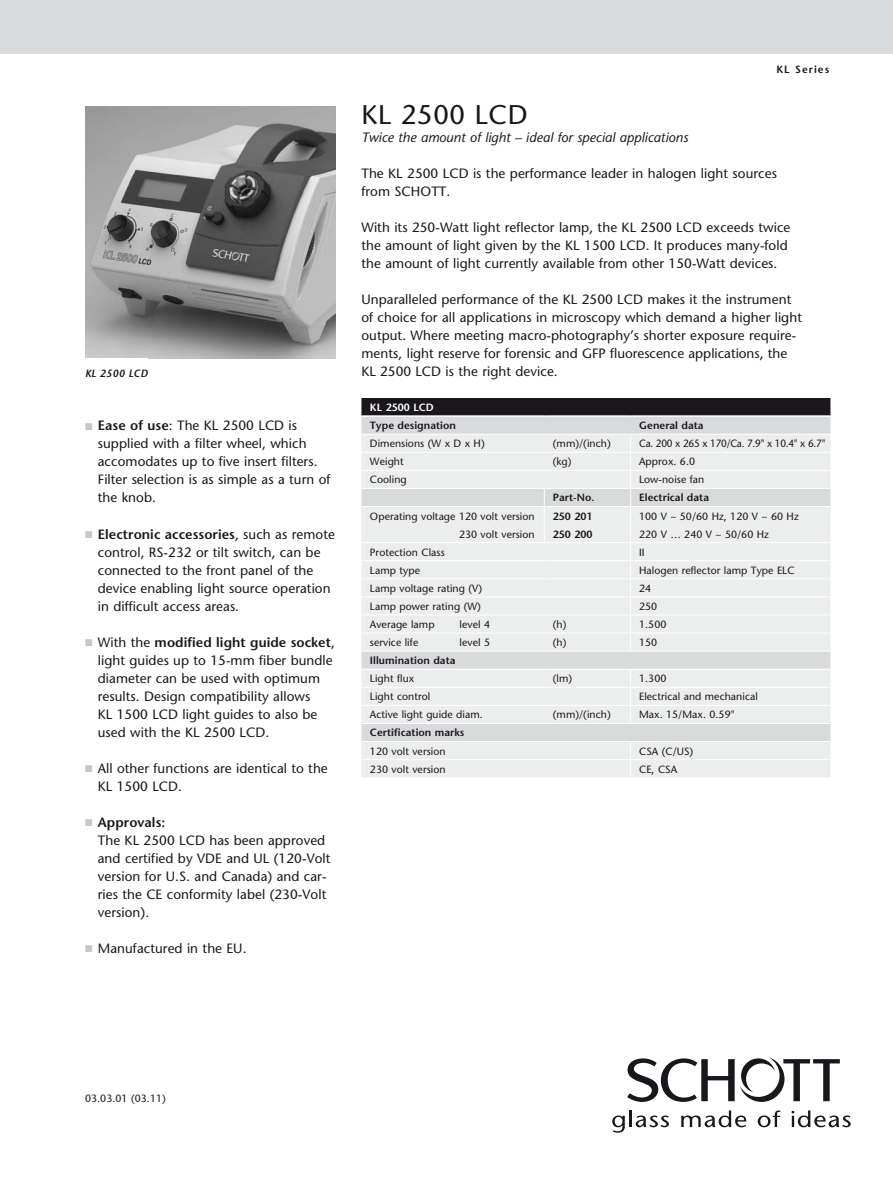
<style>
.page{position:relative;width:893px;height:1191px;background:#fff}
.page>*{position:absolute;margin:0;border:0;box-sizing:border-box;transform-origin:0 0}
.t1{font:27px "Stone Sans";letter-spacing:.025em;color:#1a171c}
.t2{font:13.5px/18px "Stone Sans";letter-spacing:.005em;color:#1a171c}
.t3{font:italic 13.5px "Stone Sans";letter-spacing:.005em;color:#1a171c}
.t4{font:10.5px/18px "Stone Sans";letter-spacing:.005em;color:#1a171c;text-align:right}
.t5{font:600 10.5px/18px "Stone Sans";letter-spacing:.005em;color:#1a171c}
.t6{font:10.5px "Stone Sans";letter-spacing:-.025em;color:#1a171c;scale:.95 1}
.t7{font:italic 600 10.5px "Stone Sans";letter-spacing:.02em;color:#1a171c}
.t8{font:600 10.5px "Stone Sans";letter-spacing:.005em;color:#fff}
.s1{color:#c6c7c8}
.s2{font-weight:600}
</style>
<div class="page">
<div style="left:0;top:0;width:893px;height:53px;background:#d9dadb"></div>
<svg style="left:627px;top:1057px;width:213px;height:45px"></svg>
<svg style="left:612px;top:1115px;width:13px;height:17px"></svg>
<hr style="left:629px;top:1110px;width:3px;height:17px;background:#1a171c">
<svg style="left:636px;top:1115px;width:33px;height:12px"></svg>
<svg style="left:681px;top:1110px;width:65px;height:17px"></svg>
<svg style="left:758px;top:1110px;width:23px;height:17px"></svg>
<svg style="left:791px;top:1110px;width:60px;height:17px"></svg>
<img style="left:85px;top:107px;width:251px;height:251px">
<div style="left:361px;top:398px;width:469px;height:17px;background:#1a171c"></div>
<div style="left:361px;top:417px;width:469px;height:17px;background:#d9dadb"></div>
<svg style="left:361px;top:435px;width:469px;height:342px;background:#e9eaea"></svg>
<hr style="left:631px;top:452px;width:199px;height:1px;background:#fff">
<hr style="left:631px;top:470px;width:199px;height:1px;background:#fff">
<hr style="left:631px;top:488px;width:199px;height:1px;background:#fff">
<hr style="left:631px;top:506px;width:199px;height:1px;background:#fff">
<hr style="left:631px;top:542px;width:199px;height:1px;background:#fff">
<hr style="left:631px;top:560px;width:199px;height:1px;background:#fff">
<hr style="left:631px;top:578px;width:199px;height:1px;background:#fff">
<hr style="left:631px;top:596px;width:199px;height:1px;background:#fff">
<hr style="left:631px;top:687px;width:199px;height:1px;background:#fff">
<hr style="left:631px;top:705px;width:199px;height:1px;background:#fff">
<hr style="left:631px;top:723px;width:199px;height:1px;background:#fff">
<hr style="left:631px;top:741px;width:199px;height:1px;background:#fff">
<hr style="left:631px;top:759px;width:199px;height:1px;background:#fff">
<hr style="left:361px;top:452px;width:183px;height:1px;background:#fff">
<hr style="left:361px;top:470px;width:183px;height:1px;background:#fff">
<hr style="left:361px;top:488px;width:183px;height:1px;background:#fff">
<hr style="left:361px;top:506px;width:183px;height:1px;background:#fff">
<hr style="left:361px;top:542px;width:183px;height:1px;background:#fff">
<hr style="left:361px;top:560px;width:183px;height:1px;background:#fff">
<hr style="left:361px;top:578px;width:183px;height:1px;background:#fff">
<hr style="left:361px;top:596px;width:183px;height:1px;background:#fff">
<hr style="left:361px;top:687px;width:183px;height:1px;background:#fff">
<hr style="left:361px;top:705px;width:183px;height:1px;background:#fff">
<hr style="left:361px;top:723px;width:183px;height:1px;background:#fff">
<hr style="left:361px;top:741px;width:183px;height:1px;background:#fff">
<hr style="left:361px;top:759px;width:183px;height:1px;background:#fff">
<hr style="left:544px;top:452px;width:87px;height:1px;background:#fff">
<hr style="left:544px;top:470px;width:87px;height:1px;background:#fff">
<hr style="left:544px;top:560px;width:87px;height:1px;background:#fff">
<hr style="left:544px;top:578px;width:87px;height:1px;background:#fff">
<hr style="left:544px;top:596px;width:87px;height:1px;background:#fff">
<hr style="left:544px;top:687px;width:87px;height:1px;background:#fff">
<hr style="left:544px;top:705px;width:87px;height:1px;background:#fff">
<svg style="left:630px;top:670px;width:1px;height:53px"></svg>
<hr style="left:544px;top:723px;width:87px;height:1px;background:#fff">
<hr style="left:544px;top:741px;width:87px;height:1px;background:#fff">
<hr style="left:544px;top:759px;width:87px;height:1px;background:#fff">
<svg style="left:630px;top:742px;width:1px;height:35px"></svg>
<hr style="left:361px;top:669px;width:183px;height:1px;background:#fff">
<hr style="left:544px;top:669px;width:87px;height:1px;background:#fff">
<hr style="left:631px;top:669px;width:199px;height:1px;background:#fff">
<hr style="left:361px;top:614px;width:183px;height:1px;background:#fff">
<hr style="left:544px;top:614px;width:87px;height:1px;background:#fff">
<hr style="left:631px;top:614px;width:199px;height:1px;background:#fff">
<hr style="left:361px;top:632px;width:183px;height:1px;background:#fff">
<hr style="left:544px;top:632px;width:87px;height:1px;background:#fff">
<hr style="left:631px;top:632px;width:199px;height:1px;background:#fff">
<svg style="left:630px;top:543px;width:1px;height:108px"></svg>
<hr style="left:361px;top:651px;width:183px;height:1px;background:#fff">
<hr style="left:544px;top:651px;width:87px;height:1px;background:#fff">
<hr style="left:631px;top:651px;width:199px;height:1px;background:#fff">
<hr style="left:544px;top:507px;width:1px;height:35px;background:#fff">
<hr style="left:630px;top:507px;width:1px;height:35px;background:#fff">
<hr style="left:544px;top:542px;width:87px;height:1px;background:#fff">
<hr style="left:544px;top:488px;width:87px;height:1px;background:#fff">
<svg style="left:544px;top:489px;width:1px;height:17px"></svg>
<svg style="left:630px;top:435px;width:1px;height:71px"></svg>
<hr style="left:544px;top:506px;width:87px;height:1px;background:#fff">
<p class="t5" style="left:776px;top:60px;width:54px">kl series</p>
<h1 class="t1" style="left:361px;top:99px;width:168px">KL 2500 LCD</h1>
<p class="t3" style="left:361px;top:130px;width:328px">Twice the amount of light – ideal for special applications</p>
<p class="t2" style="left:361px;top:165px;width:417px">The KL 2500 LCD is the performance leader in halogen light sources from SCHOTT.</p>
<p class="t2" style="left:361px;top:219px;width:431px">With its 250-Watt light reflector lamp, the KL 2500 LCD exceeds twice the amount of light given by the KL 1500 LCD. It produces many-fold the amount of light currently available from other 150-Watt devices.</p>
<p class="t2" style="left:361px;top:291px;width:442px">Unparalleled performance of the KL 2500 LCD makes it the instrument of choice for all applications in microscopy which demand a higher light output. Where meeting macro-photography’s shorter exposure require&shy;ments, light reserve for forensic and GFP fluorescence applications, the</p>
<p class="t7" style="left:85px;top:366px;width:64px">KL 2500 LCD</p>
<p class="t2" style="left:361px;top:363px;width:198px">KL 2500 LCD is the right device.</p>
<p class="t2" style="left:98px;top:417px;width:234px;text-indent:-13px"><span class="s1">■</span> <span class="s2">Ease of use</span>: The KL 2500 LCD is supplied with a filter wheel, which accomodates up to five insert filters.<br>Filter selection is as simple as a turn of the knob.</p>
<p class="t2" style="left:98px;top:525px;width:239px;text-indent:-13px"><span class="s1">■</span> <span class="s2">Electronic accessories</span>, such as remote control, RS-232 or tilt switch, can be connected to the front panel of the device enabling light source operation in difficult access areas.</p>
<p class="t2" style="left:98px;top:633px;width:239px;text-indent:-13px"><span class="s1">■</span> With the <span class="s2">modified light guide socket</span>, light guides up to 15-mm fiber bundle diameter can be used with optimum results. Design compatibility allows<br>KL 1500 LCD light guides to also be used with the KL 2500 LCD.</p>
<p class="t2" style="left:98px;top:759px;width:231px;text-indent:-13px"><span class="s1">■</span> All other functions are identical to the<br>KL 1500 LCD.</p>
<p class="t2" style="left:98px;top:813px;width:234px;text-indent:-13px"><span class="s1">■</span> <span class="s2">Approvals:<br></span>The KL 2500 LCD has been approved and certified by VDE and UL (120-Volt version for U.S. and Canada) and car&shy;ries the CE conformity label (230-Volt version).</p>
<p class="t2" style="left:85px;top:939px;width:163px"><span class="s1">■</span> Manufactured in the EU.</p>
<p class="t8" style="left:370px;top:401px;width:65px">KL 2500 LCD</p>
<p class="t5" style="left:370px;top:416px;width:88px">Type designation</p>
<p class="t5" style="left:639px;top:416px;width:66px">General data</p>
<p class="t4" style="left:370px;top:434px;width:116px">Dimensions (W x D x H)</p>
<p class="t4" style="left:553px;top:434px;width:60px">(mm)/(inch)</p>
<p class="t6" style="left:639px;top:437px;width:198px">Ca. 200 x 265 x 170/Ca. 7.9" x 10.4" x 6.7"</p>
<p class="t4" style="left:370px;top:452px;width:35px">Weight</p>
<p class="t4" style="left:553px;top:452px;width:20px">(kg)</p>
<p class="t4" style="left:639px;top:452px;width:58px">Approx. 6.0</p>
<p class="t4" style="left:370px;top:471px;width:38px">Cooling</p>
<p class="t4" style="left:639px;top:471px;width:67px">Low-noise fan</p>
<p class="t5" style="left:553px;top:489px;width:43px">Part-No.</p>
<p class="t5" style="left:639px;top:489px;width:71px">Electrical data</p>
<p class="t4" style="left:370px;top:507px;width:166px">Operating voltage 120 volt version<br>230 volt version</p>
<p class="t5" style="left:553px;top:507px;width:41px">250 201<br>250 200</p>
<p class="t4" style="left:639px;top:507px;width:161px;text-align:left">100 V ~ 50/60 Hz, 120 V ~ 60 Hz<br>220 V … 240 V ~ 50/60 Hz</p>
<p class="t4" style="left:370px;top:543px;width:76px">Protection Class</p>
<p class="t4" style="left:639px;top:543px;width:7px">II</p>
<p class="t4" style="left:370px;top:561px;width:52px">Lamp type</p>
<p class="t4" style="left:639px;top:561px;width:157px">Halogen reflector lamp Type ELC</p>
<p class="t4" style="left:370px;top:579px;width:114px">Lamp voltage rating (V)</p>
<p class="t4" style="left:639px;top:579px;width:14px">24</p>
<p class="t4" style="left:370px;top:597px;width:112px">Lamp power rating (W)</p>
<p class="t4" style="left:639px;top:597px;width:20px">250</p>
<p class="t4" style="left:370px;top:615px;width:66px">Average lamp</p>
<p class="t4" style="left:460px;top:615px;width:32px">level 4</p>
<p class="t4" style="left:553px;top:615px;width:15px">(h)</p>
<p class="t4" style="left:639px;top:615px;width:29px">1.500</p>
<p class="t4" style="left:370px;top:633px;width:50px">service life</p>
<p class="t4" style="left:460px;top:633px;width:32px">level 5</p>
<p class="t4" style="left:553px;top:633px;width:15px">(h)</p>
<p class="t4" style="left:639px;top:633px;width:20px">150</p>
<p class="t5" style="left:370px;top:651px;width:87px">Illumination data</p>
<p class="t4" style="left:370px;top:669px;width:46px">Light flux</p>
<p class="t4" style="left:553px;top:669px;width:21px">(lm)</p>
<p class="t4" style="left:639px;top:669px;width:29px">1.300</p>
<p class="t4" style="left:370px;top:687px;width:62px">Light control</p>
<p class="t4" style="left:639px;top:687px;width:120px">Electrical and mechanical</p>
<p class="t4" style="left:370px;top:705px;width:114px">Active light guide diam.</p>
<p class="t4" style="left:553px;top:705px;width:60px">(mm)/(inch)</p>
<p class="t4" style="left:639px;top:705px;width:97px">Max. 15/Max. 0.59"</p>
<p class="t5" style="left:370px;top:724px;width:96px">Certification marks</p>
<p class="t4" style="left:370px;top:742px;width:77px">120 volt version</p>
<p class="t4" style="left:639px;top:742px;width:56px">CSA (C/US)</p>
<p class="t4" style="left:370px;top:760px;width:77px">230 volt version</p>
<p class="t4" style="left:639px;top:760px;width:40px">CE, CSA</p>
<p class="t4" style="left:85px;top:1089px;width:82px">03.03.01 (03.11)</p>
</div>
